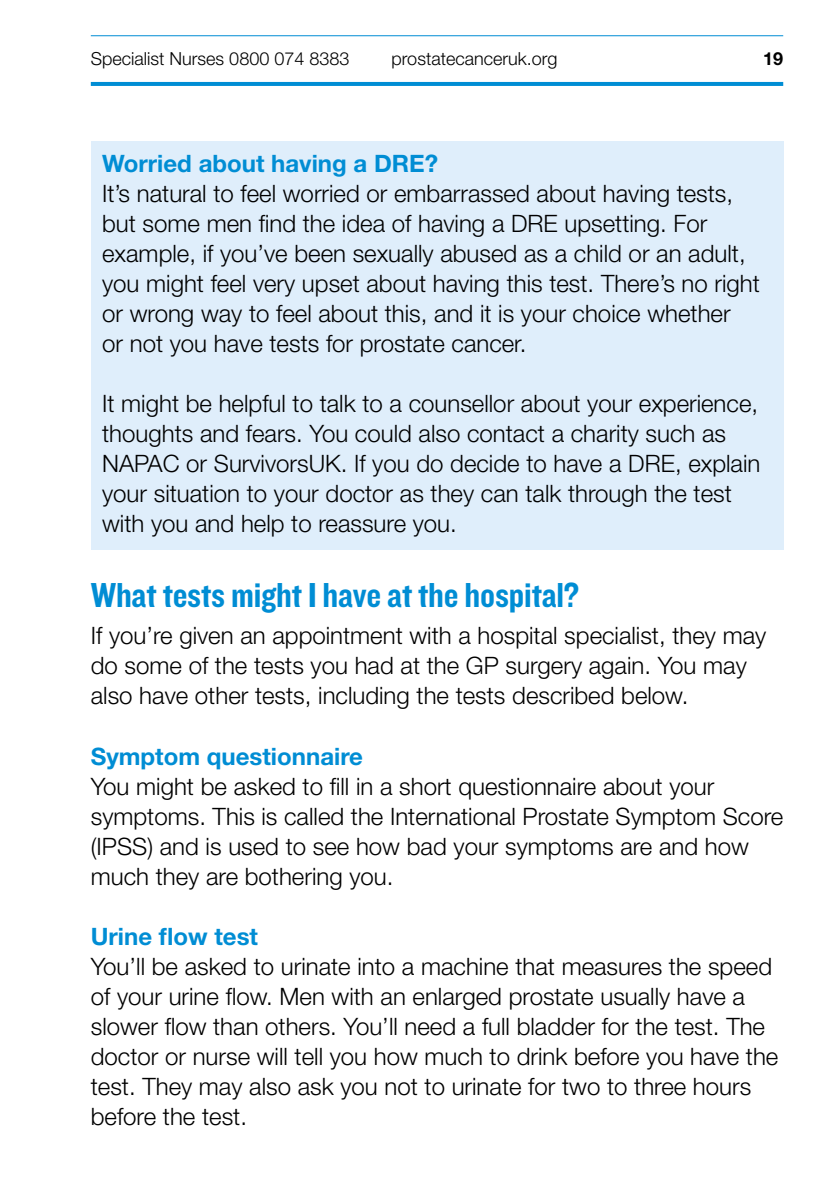
<style>
.page{position:relative;width:840px;height:1191px;background:#fff}
.page>*{position:absolute;margin:0;border:0;box-sizing:border-box;transform-origin:0 0}
.t1{font:36px "Knockout 50 Welterweight";letter-spacing:-.005em;color:#008dd4}
.t2{font:300 24px/30px "Helvetica Neue LT Std";color:#000}
.t3{font:700 24px "Helvetica Neue LT Std";color:#008dd4}
.t4{font:300 18px "Helvetica Neue LT Std";color:#000}
.t5{font:700 18px "Helvetica Neue LT Std";color:#000}
</style>
<div class="page">
<hr style="left:91px;top:82px;width:691px;height:4px;background:#008dd4">
<hr style="left:91px;top:35px;width:691px;height:1px;background:#008dd4">
<div style="left:91px;top:141px;width:691px;height:408px;background:#dfeefb"></div>
<p class="t4" style="left:91px;top:48px;width:260px">Specialist Nurses 0800 074 8383</p>
<p class="t4" style="left:391px;top:48px;width:167px">prostatecanceruk.org</p>
<p class="t5" style="left:762px;top:47px;width:22px">19</p>
<p class="t3" style="left:102px;top:148px;width:337px">Worried about having a DRE?</p>
<p class="t2" style="left:102px;top:178px;width:659px">It’s natural to feel worried or embarrassed about having tests, but some men find the idea of having a DRE upsetting. For example, if you’ve been sexually abused as a child or an adult, you might feel very upset about having this test. There’s no right or wrong way to feel about this, and it is your choice whether<br>or not you have tests for prostate cancer.</p>
<p class="t2" style="left:102px;top:388px;width:659px">It might be helpful to talk to a counsellor about your experience, thoughts and fears. You could also contact a charity such as NAPAC or SurvivorsUK. If you do decide to have a DRE, explain your situation to your doctor as they can talk through the test with you and help to reassure you.</p>
<h1 class="t1" style="left:91px;top:571px;width:489px">What tests might I have at the hospital?</h1>
<p class="t2" style="left:91px;top:620px;width:676px">If you’re given an appointment with a hospital specialist, they may do some of the tests you had at the GP surgery again. You may also have other tests, including the tests described below.</p>
<p class="t3" style="left:91px;top:741px;width:273px">Symptom questionnaire</p>
<p class="t2" style="left:91px;top:770px;width:693px">You might be asked to fill in a short questionnaire about your symptoms. This is called the International Prostate Symptom Score (IPSS) and is used to see how bad your symptoms are and how much they are bothering you.</p>
<p class="t3" style="left:91px;top:921px;width:169px">Urine flow test</p>
<p class="t2" style="left:91px;top:950px;width:688px">You’ll be asked to urinate into a machine that measures the speed of your urine flow. Men with an enlarged prostate usually have a slower flow than others. You’ll need a full bladder for the test. The doctor or nurse will tell you how much to drink before you have the test. They may also ask you not to urinate for two to three hours before the test.</p>
</div>
